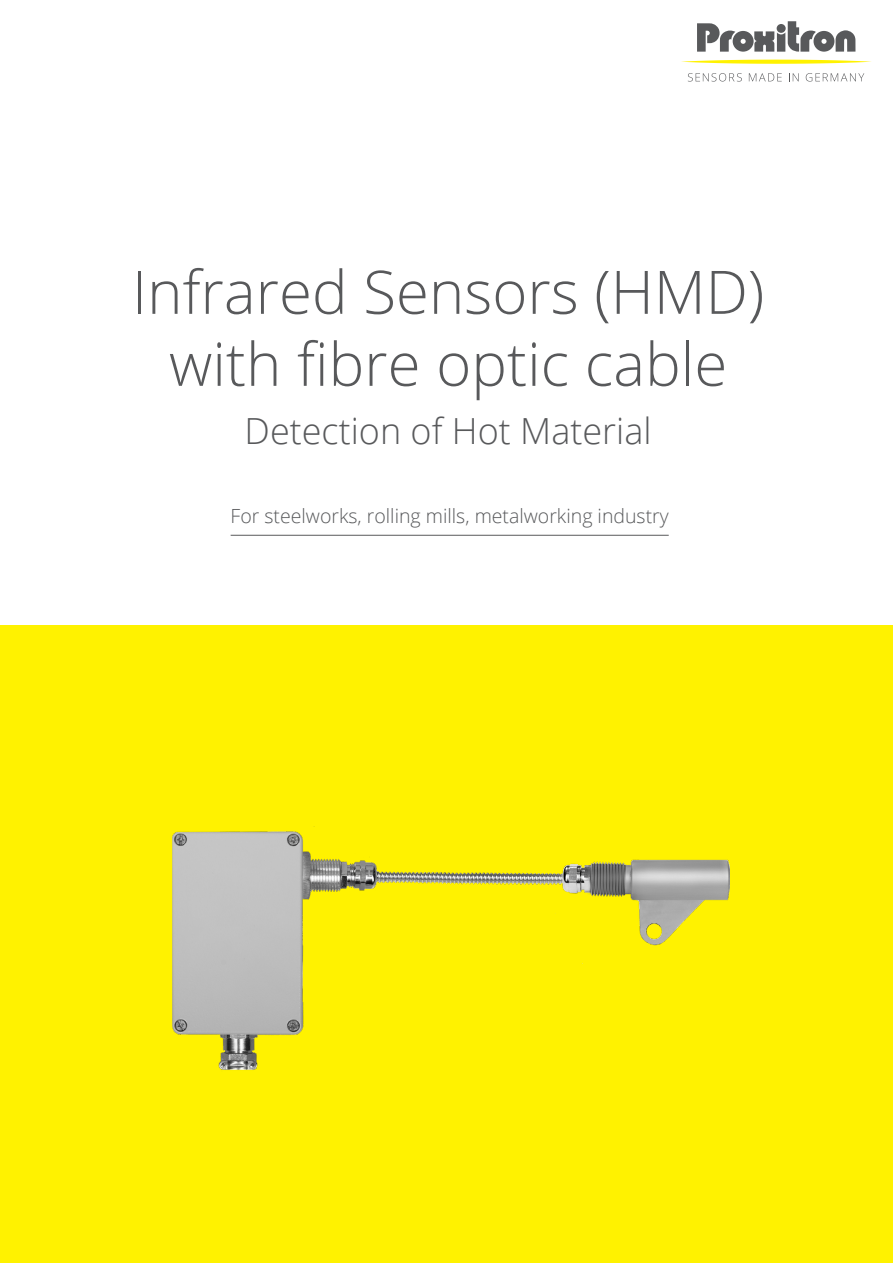
<style>
.page{position:relative;width:893px;height:1263px;background:#fff}
.page>*{position:absolute;margin:0;border:0;box-sizing:border-box;transform-origin:0 0}
.t1{font:300 60px/72px "Open Sans";color:#58595b;text-align:center}
.t2{font:300 36px "Open Sans";color:#58595b}
.t3{font:300 19.5px "Open Sans";color:#58595b}
</style>
<div class="page">
<div style="left:0;top:625px;width:893px;height:638px;background:#fff200"></div>
<svg style="left:688px;top:73px;width:54px;height:9px"></svg>
<svg style="left:749px;top:73px;width:33px;height:8px"></svg>
<svg style="left:789px;top:73px;width:10px;height:8px"></svg>
<svg style="left:806px;top:73px;width:58px;height:9px"></svg>
<svg style="left:681px;top:60px;width:190px;height:4px"></svg>
<svg style="left:697px;top:21px;width:158px;height:31px"></svg>
<hr style="left:231px;top:535px;width:438px;height:1px;background:#58595b">
<img style="left:172px;top:831px;width:557px;height:239px">
<h1 class="t1" style="left:132px;top:254px;width:634px">Infrared Sensors (HMD) with fibre optic cable</h1>
<h2 class="t2" style="left:245px;top:406px;width:408px">Detection of Hot Material</h2>
<p class="t3" style="left:231px;top:503px;width:440px">For steelworks, rolling mills, metalworking industry</p>
</div>
